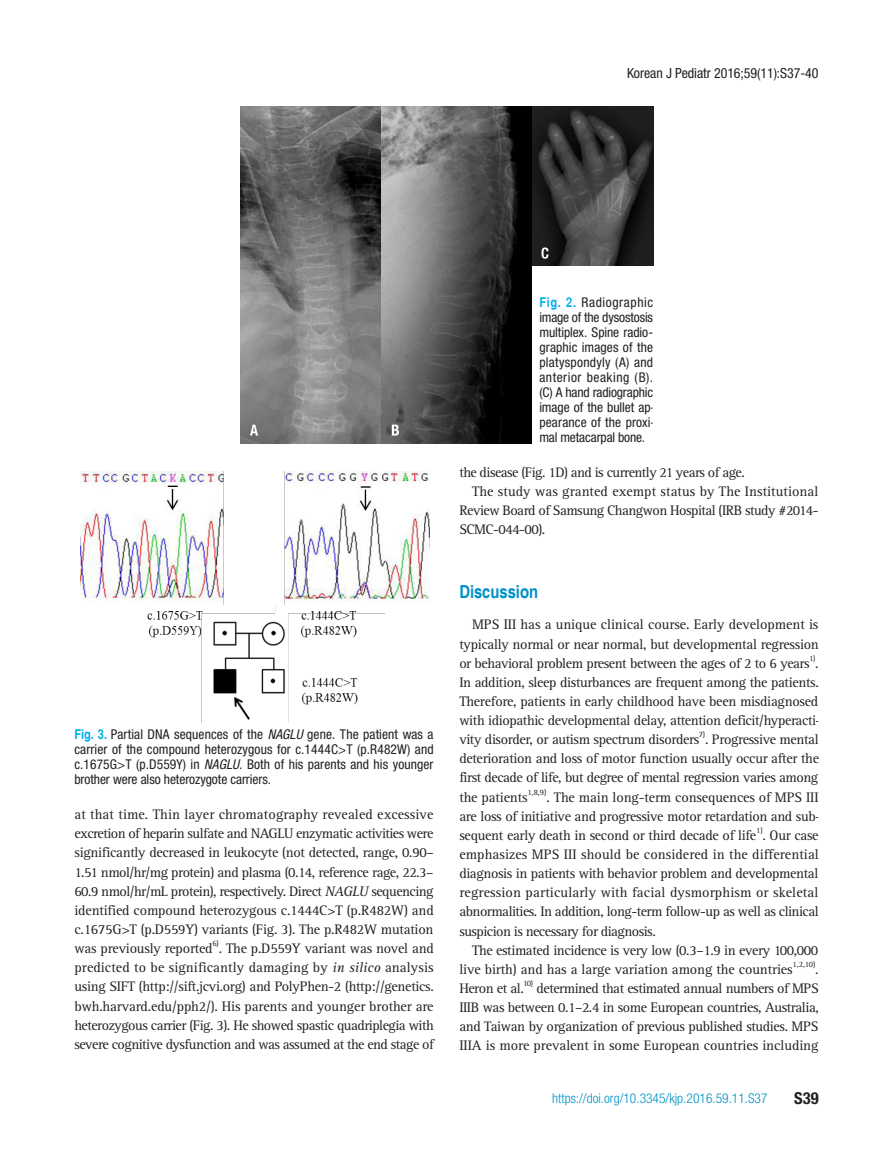
<style>
.page{position:relative;width:893px;height:1170px;background:#fff}
.page>*{position:absolute;margin:0;border:0;box-sizing:border-box;transform-origin:0 0}
.서론{font:700 condensed 18px "Helvetica";color:#0092c8}
.t1{font:700 condensed 16.5px "Helvetica Neue";color:#231f20}
.바탕글{font:14.25px/19.2px "Rotis Serif Std";letter-spacing:-.025em;color:#231f20;text-align:justify}
.바탕글-2{font:14.25px/19.2px "Rotis Serif Std";letter-spacing:-.005em;color:#231f20}
.t2{font:condensed 13.95px "Helvetica Neue";letter-spacing:-.005em;color:#231f20}
.t3{font:condensed 13.5px/15px "Helvetica Neue";letter-spacing:-.005em;color:#231f20;text-align:justify}
.t4{font:300 condensed 13.5px "Helvetica Neue";color:#0092c8}
.바탕글-3{font:8.25px "Rotis Serif Std";color:#231f20}
.s1{font-family:"Helvetica";font-weight:700;color:#00aeef}
.s2{font-style:italic}
</style>
<div class="page">
<img style="left:240px;top:106px;width:292px;height:337px">
<img style="left:532px;top:106px;width:121px;height:160px">
<img style="left:250px;top:421px;width:16px;height:17px">
<img style="left:392px;top:421px;width:15px;height:17px">
<img style="left:542px;top:244px;width:15px;height:17px">
<img style="left:81px;top:471px;width:348px;height:133px">
<img style="left:147px;top:606px;width:237px;height:116px">
<p class="t2" style="left:627px;top:65px;width:193px">Korean J Pediatr 2016;59(11):S37-40</p>
<p class="t3" style="left:74px;top:726px;width:361px"><span class="s1">Fig. 3.</span> Partial DNA sequences of the <span class="s2">NAGLU</span> gene. The patient was a carrier of the compound heterozygous for c.1444C&gt;T (p.R482W) and c.1675G&gt;T (p.D559Y) in <span class="s2">NAGLU.</span> Both of his parents and his younger brother were also heterozygote carriers.</p>
<p class="바탕글" style="left:74px;top:805px;width:361px">at that time. Thin layer chromatography revealed excessive excretion of heparin sulfate and NAGLU enzymatic activities were significantly decreased in leukocyte (not detected, range, 0.90– 1.51 nmol/hr/mg protein) and plasma (0.14, reference rage, 22.3– 60.9 nmol/hr/mL protein), respectively. Direct <span class="s2">NAGLU</span> sequencing identified compound heterozygous c.1444C&gt;T (p.R482W) and c.1675G&gt;T (p.D559Y) variants (Fig. 3). The p.R482W mutation was previously reported . The p.D559Y variant was novel and</p>
<p class="바탕글-3" style="left:212px;top:938px;width:8px">6)</p>
<p class="바탕글" style="left:74px;top:958px;width:361px">predicted to be significantly damaging by <span class="s2">in silico</span> analysis using SIFT (http://sift.jcvi.org) and PolyPhen-2 (http://genetics. bwh.harvard.edu/pph2/). His parents and younger brother are heterozygous carrier (Fig. 3). He showed spastic quadriplegia with severe cognitive dysfunction and was assumed at the end stage of</p>
<p class="t3" style="left:539px;top:294px;width:115px"><span class="s1">Fig. 2.</span> Radiographic image of the dysostosis multiplex. Spine radio&shy;graphic images of the platyspondyly (A) and anterior beaking (B). (C) A hand radiographic image of the bullet ap&shy;pearance of the proxi&shy;mal metacarpal bone.</p>
<p class="바탕글" style="left:459px;top:463px;width:287px">the disease (Fig. 1D) and is currently 21 years of age.</p>
<p class="바탕글" style="left:459px;top:482px;width:361px;text-indent:13px">The study was granted exempt status by The Institutional Review Board of Samsung Changwon Hospital (IRB study #2014- SCMC-044-00).</p>
<p class="서론" style="left:459px;top:581px;width:80px">Discussion</p>
<p class="바탕글" style="left:459px;top:615px;width:361px;text-indent:13px">MPS III has a unique clinical course. Early development is typically normal or near normal, but developmental regression or behavioral problem present between the ages of 2 to 6 years .</p>
<p class="바탕글-3" style="left:809px;top:653px;width:8px">1)</p>
<p class="바탕글" style="left:459px;top:672px;width:361px">In addition, sleep disturbances are frequent among the patients.<br>Therefore, patients in early childhood have been misdiagnosed with idiopathic developmental delay, attention deficit/hyperacti&shy;vity disorder, or autism spectrum disorders . Progressive mental</p>
<p class="바탕글-3" style="left:699px;top:730px;width:8px">7)</p>
<p class="바탕글" style="left:459px;top:749px;width:361px">deterioration and loss of motor function usually occur after the first decade of life, but degree of mental regression varies among the patients</p>
<p class="바탕글-3" style="left:528px;top:787px;width:20px">1,8,9)</p>
<p class="바탕글" style="left:459px;top:787px;width:361px;text-indent:87px">. The main long-term consequences of MPS III are loss of initiative and progressive motor retardation and sub&shy;sequent early death in second or third decade of life . Our case</p>
<p class="바탕글-3" style="left:756px;top:825px;width:8px">1)</p>
<p class="바탕글" style="left:459px;top:845px;width:361px">emphasizes MPS III should be considered in the differential diagnosis in patients with behavior problem and developmental regression particularly with facial dysmorphism or skeletal abnormalities. In addition, long-term follow-up as well as clinical suspicion is necessary for diagnosis.</p>
<p class="바탕글-2" style="left:459px;top:940px;width:360px;text-indent:13px">The estimated incidence is very low (0.3–1.9 in every 100,000 live birth) and has a large variation among the countries</p>
<p class="바탕글-3" style="left:792px;top:959px;width:24px">1,2,10)</p>
<p class="바탕글" style="left:815px;top:959px;width:5px">.</p>
<p class="바탕글" style="left:459px;top:978px;width:66px">Heron et al.</p>
<p class="바탕글-3" style="left:523px;top:978px;width:11px">10)</p>
<p class="바탕글" style="left:459px;top:978px;width:361px;text-indent:77px">determined that estimated annual numbers of MPS IIIB was between 0.1–2.4 in some European countries, Australia, and Taiwan by organization of previous published studies. MPS IIIA is more prevalent in some European countries including</p>
<p class="t4" style="left:552px;top:1090px;width:217px">https://doi.org/10.3345/kjp.2016.59.11.S37</p>
<p class="t1" style="left:794px;top:1087px;width:26px">S39</p>
</div>
